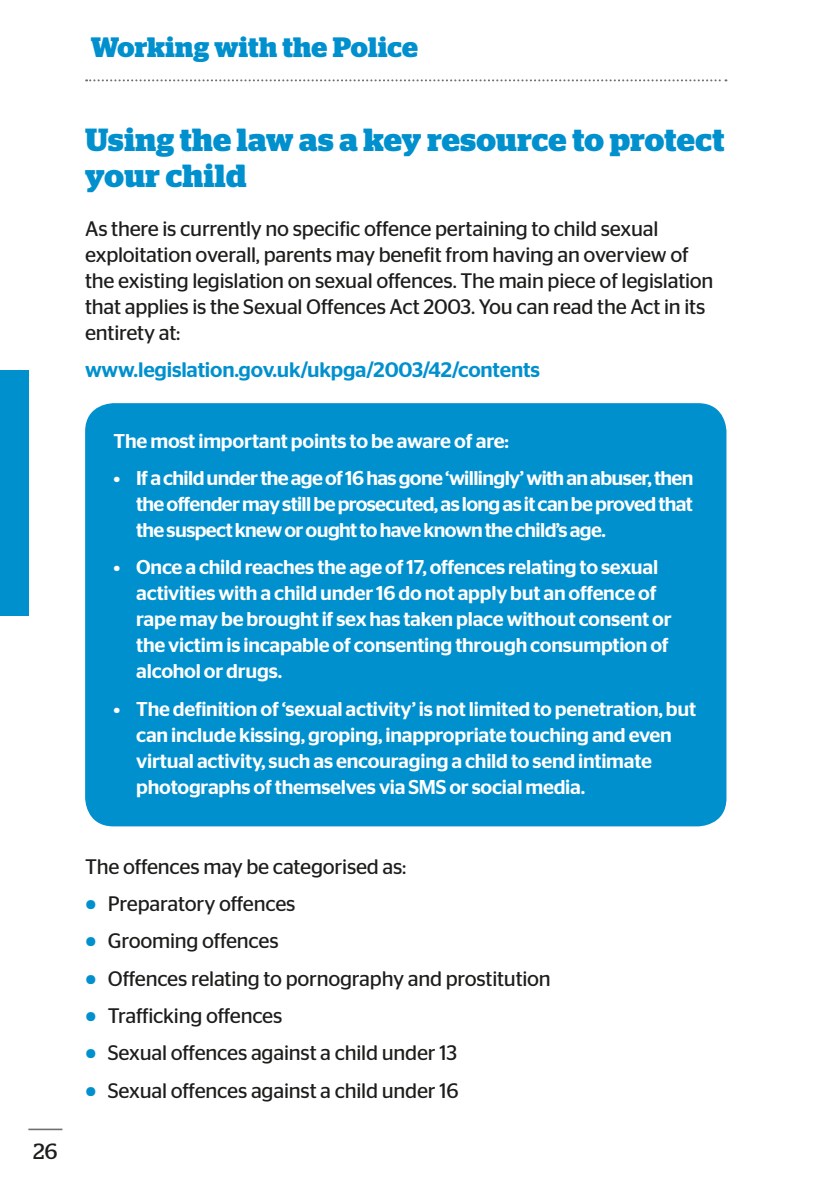
<style>
.page{position:relative;width:840px;height:1191px;background:#fff}
.page>*{position:absolute;margin:0;border:0;box-sizing:border-box;transform-origin:0 0}
.t1{font:700 32px/36px "Stag";letter-spacing:.01em;color:#0090ce}
.t2{font:700 28px "Stag";letter-spacing:.005em;color:#0090ce}
.t3{font:22px "Stag";color:#1d1d1b}
.t4{font:21px/26px "Stag Sans";letter-spacing:-.01em;color:#1d1d1b}
.t5{font:500 21px "Stag Sans";letter-spacing:-.01em;color:#0090ce}
.t6{font:500 20px/26px "Stag Sans";letter-spacing:-.01em;color:#fff}
.s1{font-size:36px;color:#0090ce}
</style>
<div class="page">
<div style="left:85px;top:403px;width:641px;height:423px;background:#0090ce;border-radius:28px"></div>
<hr style="left:28px;top:1128px;width:34px;height:2px;background:#716e6e">
<svg style="left:86px;top:79px;width:640px;height:2px"></svg>
<div style="left:0;top:371px;width:28px;height:245px;background:#0090ce"></div>
<p class="t3" style="left:33px;top:1138px;width:26px">26</p>
<h2 class="t2" style="left:91px;top:31px;width:328px">Working with the Police</h2>
<h1 class="t1" style="left:85px;top:122px;width:640px">Using the law as a key resource to protect your child</h1>
<p class="t4" style="left:85px;top:215px;width:629px">As there is currently no specific offence pertaining to child sexual exploitation overall, parents may benefit from having an overview of the existing legislation on sexual offences. The main piece of legislation that applies is the Sexual Offences Act 2003. You can read the Act in its entirety at:</p>
<p class="t5" style="left:85px;top:357px;width:456px">www.legislation.gov.uk/ukpga/2003/42/contents</p>
<p class="t6" style="left:113px;top:427px;width:397px">The most important points to be aware of are:</p>
<p class="t6" style="left:136px;top:465px;width:558px;text-align:justify;text-indent:-23px">• If a child under the age of 16 has gone ‘willingly’ with an abuser, then the offender may still be prosecuted, as long as it can be proved that the suspect knew or ought to have known the child’s age.</p>
<p class="t6" style="left:136px;top:554px;width:536px;text-indent:-23px">• Once a child reaches the age of 17, offences relating to sexual activities with a child under 16 do not apply but an offence of rape may be brought if sex has taken place without consent or the victim is incapable of consenting through consumption of alcohol or drugs.</p>
<p class="t6" style="left:136px;top:695px;width:561px;text-indent:-23px">• The definition of ‘sexual activity’ is not limited to penetration, but can include kissing, groping, inappropriate touching and even virtual activity, such as encouraging a child to send intimate photographs of themselves via SMS or social media.</p>
<p class="t4" style="left:85px;top:853px;width:323px">The offences may be categorised as:</p>
<p class="t4" style="left:85px;top:890px;width:212px"><span class="s1">•</span> Preparatory offences</p>
<p class="t4" style="left:85px;top:927px;width:195px"><span class="s1">•</span> Grooming offences</p>
<p class="t4" style="left:85px;top:965px;width:467px"><span class="s1">•</span> Offences relating to pornography and prostitution</p>
<p class="t4" style="left:85px;top:1002px;width:199px"><span class="s1">•</span> Trafficking offences</p>
<p class="t4" style="left:85px;top:1039px;width:373px"><span class="s1">•</span> Sexual offences against a child under 13</p>
<p class="t4" style="left:85px;top:1077px;width:375px"><span class="s1">•</span> Sexual offences against a child under 16</p>
</div>
